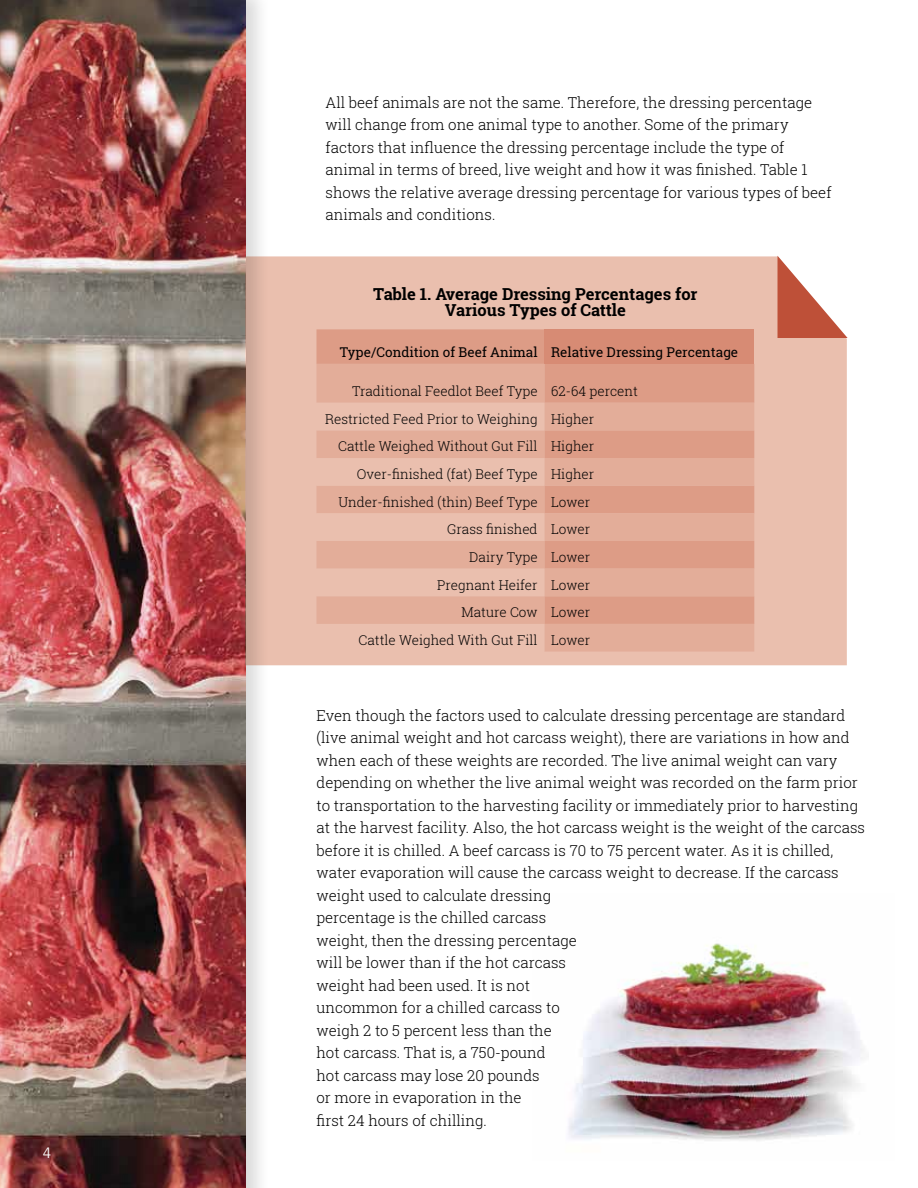
<style>
.page{position:relative;width:918px;height:1188px;background:#fff}
.page>*{position:absolute;margin:0;border:0;box-sizing:border-box;transform-origin:0 0}
.t1{font:700 16.5px/16.5px "Roboto Slab";color:#000;text-align:center}
.t2{font:300 15px/22.5px "Roboto Slab";color:#000}
.t3{font:15px "Avenir";color:#fff}
.t4{font:300 13.5px "Roboto Slab";color:#000}
.t5{font:13.5px "Roboto Slab";color:#000}
</style>
<div class="page">
<img style="left:568px;top:943px;width:296px;height:198px">
<div style="left:271px;top:256px;width:576px;height:409px;background:#eabfae"></div>
<div style="left:316px;top:329px;width:228px;height:35px;background:#dd9c86"></div>
<div style="left:544px;top:329px;width:210px;height:35px;background:#d78b74"></div>
<svg style="left:316px;top:364px;width:438px;height:288px;background:#e0a590"></svg>
<svg style="left:316px;top:403px;width:228px;height:249px;background:#e6b7a4"></svg>
<svg style="left:778px;top:256px;width:70px;height:82px"></svg>
<div style="left:0;top:0;width:271px;height:1188px;background:#000;opacity:.15"></div>
<img style="left:0;top:0;width:245px;height:1188px">
<p class="t3" style="left:43px;top:1144px;width:10px">4</p>
<p class="t2" style="left:326px;top:90px;width:508px">All beef animals are not the same. Therefore, the dressing percentage will change from one animal type to another. Some of the primary factors that influence the dressing percentage include the type of animal in terms of breed, live weight and how it was finished. Table 1 shows the relative average dressing percentage for various types of beef animals and conditions.</p>
<p class="t1" style="left:373px;top:285px;width:326px">Table 1. Average Dressing Percentages for<br>Various Types of Cattle</p>
<p class="t5" style="left:340px;top:343px;width:400px">Type/Condition of Beef Animal Relative Dressing Percentage</p>
<p class="t4" style="left:352px;top:382px;width:287px">Traditional Feedlot Beef Type 62-64 percent</p>
<p class="t4" style="left:325px;top:409px;width:271px">Restricted Feed Prior to Weighing Higher</p>
<p class="t4" style="left:338px;top:437px;width:258px">Cattle Weighed Without Gut Fill Higher</p>
<p class="t4" style="left:357px;top:465px;width:239px">Over-finished (fat) Beef Type Higher</p>
<p class="t4" style="left:339px;top:492px;width:253px">Under-finished (thin) Beef Type Lower</p>
<p class="t4" style="left:447px;top:520px;width:145px">Grass finished Lower</p>
<p class="t4" style="left:469px;top:548px;width:123px">Dairy Type Lower</p>
<p class="t4" style="left:437px;top:575px;width:155px">Pregnant Heifer Lower</p>
<p class="t4" style="left:461px;top:603px;width:130px">Mature Cow Lower</p>
<p class="t4" style="left:359px;top:631px;width:233px">Cattle Weighed With Gut Fill Lower</p>
<p class="t2" style="left:316px;top:704px;width:550px">Even though the factors used to calculate dressing percentage are standard (live animal weight and hot carcass weight), there are variations in how and when each of these weights are recorded. The live animal weight can vary depending on whether the live animal weight was recorded on the farm prior to transportation to the harvesting facility or immediately prior to harvesting at the harvest facility. Also, the hot carcass weight is the weight of the carcass before it is chilled. A beef carcass is 70 to 75 percent water. As it is chilled, water evaporation will cause the carcass weight to decrease. If the carcass weight used to calculate dressing<br>percentage is the chilled carcass<br>weight, then the dressing percentage<br>will be lower than if the hot carcass<br>weight had been used. It is not<br>uncommon for a chilled carcass to<br>weigh 2 to 5 percent less than the<br>hot carcass. That is, a 750-pound<br>hot carcass may lose 20 pounds<br>or more in evaporation in the<br>first 24 hours of chilling.</p>
</div>
